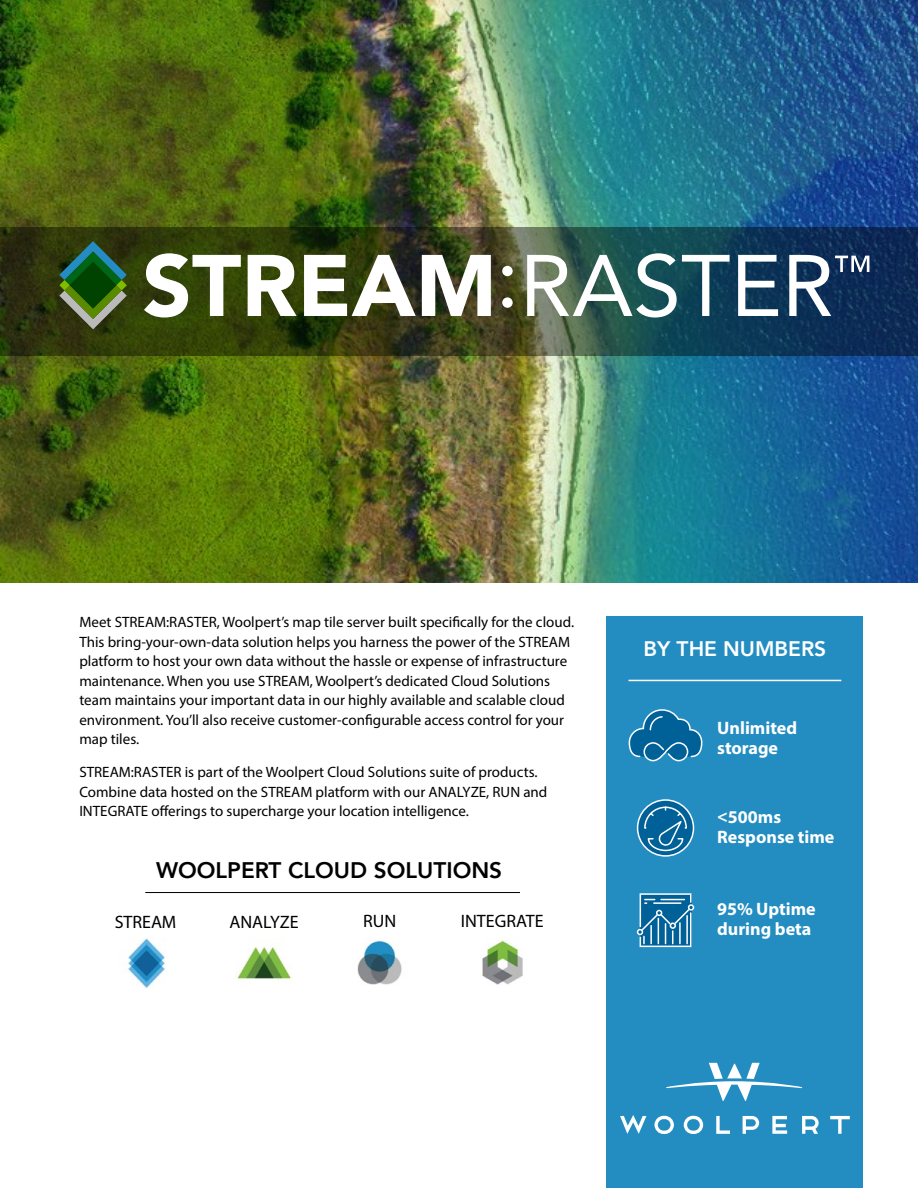
<style>
.page{position:relative;width:918px;height:1188px;background:#fff}
.page>*{position:absolute;margin:0;border:0;box-sizing:border-box;transform-origin:0 0}
.t1{font:800 22.5px "Avenir";color:#000}
.t2{font:800 21px "Avenir";color:#fff}
.t3{font:700 18px/19.5px "Myriad Pro";color:#fff}
.t4{font:18px "Myriad Pro";color:#000}
.t5{font:15px/19.5px "Myriad Pro";color:#000}
</style>
<div class="page">
<img style="left:0;top:0;width:918px;height:582px">
<svg style="left:0;top:227px;width:918px;height:128px;background:#283c2c"></svg>
<svg style="left:144px;top:253px;width:97px;height:65px"></svg>
<svg style="left:248px;top:255px;width:49px;height:61px"></svg>
<svg style="left:304px;top:255px;width:112px;height:61px"></svg>
<svg style="left:422px;top:255px;width:69px;height:61px"></svg>
<svg style="left:502px;top:266px;width:11px;height:42px"></svg>
<svg style="left:527px;top:253px;width:203px;height:65px"></svg>
<svg style="left:738px;top:255px;width:40px;height:61px"></svg>
<svg style="left:789px;top:255px;width:80px;height:61px"></svg>
<svg style="left:59px;top:241px;width:68px;height:88px;background:#345c2e"></svg>
<div style="left:607px;top:617px;width:256px;height:571px;background:#238dc1"></div>
<svg style="left:654px;top:1116px;width:20px;height:18px"></svg>
<svg style="left:684px;top:1116px;width:19px;height:18px"></svg>
<svg style="left:743px;top:1116px;width:16px;height:18px"></svg>
<svg style="left:716px;top:1116px;width:14px;height:18px"></svg>
<svg style="left:772px;top:1116px;width:15px;height:18px"></svg>
<svg style="left:802px;top:1116px;width:17px;height:18px"></svg>
<svg style="left:620px;top:1115px;width:26px;height:19px"></svg>
<svg style="left:666px;top:1063px;width:136px;height:38px"></svg>
<svg style="left:830px;top:1116px;width:20px;height:18px"></svg>
<svg style="left:638px;top:800px;width:55px;height:56px"></svg>
<div style="left:637px;top:799px;width:57px;height:58px;border:2px solid #fff;border-radius:50%"></div>
<svg style="left:643px;top:806px;width:45px;height:46px;background:#2c7cab"></svg>
<div style="left:688px;top:904px;width:6px;height:7px;border:2px solid #fff;border-radius:50%"></div>
<svg style="left:637px;top:893px;width:56px;height:55px;background:#3e89b4"></svg>
<hr style="left:654px;top:902px;width:27px;height:2px;background:#fff">
<svg style="left:628px;top:709px;width:75px;height:53px"></svg>
<hr style="left:629px;top:680px;width:212px;height:1px;background:#fff">
<img style="left:237px;top:946px;width:54px;height:34px">
<img style="left:482px;top:940px;width:41px;height:45px">
<img style="left:128px;top:938px;width:37px;height:50px">
<img style="left:357px;top:940px;width:45px;height:45px">
<hr style="left:145px;top:892px;width:375px;height:1px;background:#000">
<p class="t5" style="left:79px;top:612px;width:496px">Meet STREAM:RASTER, Woolpert’s map tile server built specifically for the cloud.<br>This bring-your-own-data solution helps you harness the power of the STREAM platform to host your own data without the hassle or expense of infrastructure maintenance. When you use STREAM, Woolpert’s dedicated Cloud Solutions team maintains your important data in our highly available and scalable cloud environment. You’ll also receive customer-configurable access control for your map tiles.</p>
<p class="t5" style="left:79px;top:762px;width:470px">STREAM:RASTER is part of the Woolpert Cloud Solutions suite of products.<br>Combine data hosted on the STREAM platform with our ANALYZE, RUN and<br>INTEGRATE offerings to supercharge your location intelligence.</p>
<h1 class="t1" style="left:156px;top:853px;width:348px">WOOLPERT CLOUD SOLUTIONS</h1>
<p class="t4" style="left:115px;top:911px;width:63px">STREAM</p>
<p class="t4" style="left:229px;top:911px;width:71px">ANALYZE</p>
<p class="t4" style="left:363px;top:910px;width:35px">RUN</p>
<p class="t4" style="left:461px;top:910px;width:84px">INTEGRATE</p>
<h2 class="t2" style="left:644px;top:632px;width:184px">BY THE NUMBERS</h2>
<p class="t3" style="left:717px;top:718px;width:81px">Unlimited storage</p>
<p class="t3" style="left:717px;top:807px;width:119px">&lt;500ms<br>Response time</p>
<p class="t3" style="left:717px;top:899px;width:100px">95% Uptime during beta</p>
</div>
